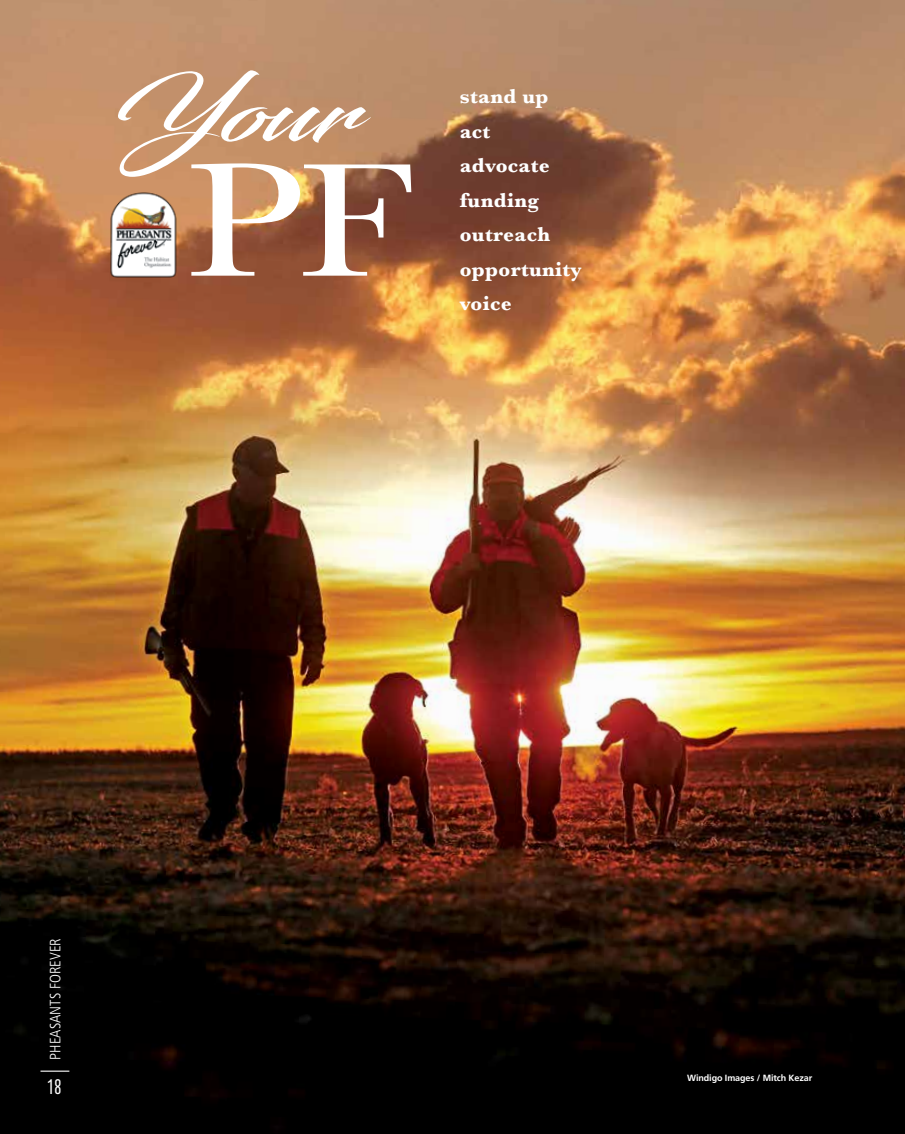
<style>
.page{position:relative;width:905px;height:1134px;background:#fff}
.page>*{position:absolute;margin:0;border:0;box-sizing:border-box;transform-origin:0 0}
.t1{font:167.85px "Baskerville";color:#fff;scale:1.24 1}
.t2{font:85.2px "Blacksword";color:#fff;scale:1.24 1}
.t3{font:700 21px/34.5px "Baskerville";letter-spacing:.02em;color:#fff}
.t4{font:600 21px "Ando";color:#fff}
.t5{font:300 condensed 15px "Frutiger LT Std";color:#fff}
.t6{font:700 9px "Frutiger LT Std";letter-spacing:-.01em;color:#fff}
</style>
<div class="page">
<img style="left:0;top:0;width:904px;height:1134px">
<svg style="left:40px;top:1071px;width:29px;height:1px"></svg>
<img style="left:107px;top:191px;width:72px;height:88px">
<h2 class="t2" style="left:109px;top:62px;width:202px">Your</h2>
<h1 class="t1" style="left:184px;top:114px;width:185px">PF</h1>
<p class="t3" style="left:460px;top:79px;width:123px">stand up act advocate funding outreach opportunity</p>
<p class="t3" style="left:460px;top:286px;width:53px">voice</p>
<p class="t5" style="left:47px;top:1060px;width:123px;rotate:-90deg">PHEASANTS FOREVER</p>
<p class="t4" style="left:48px;top:1076px;width:16px">18</p>
<p class="t6" style="left:687px;top:1072px;width:127px">Windigo Images / Mitch Kezar</p>
</div>
